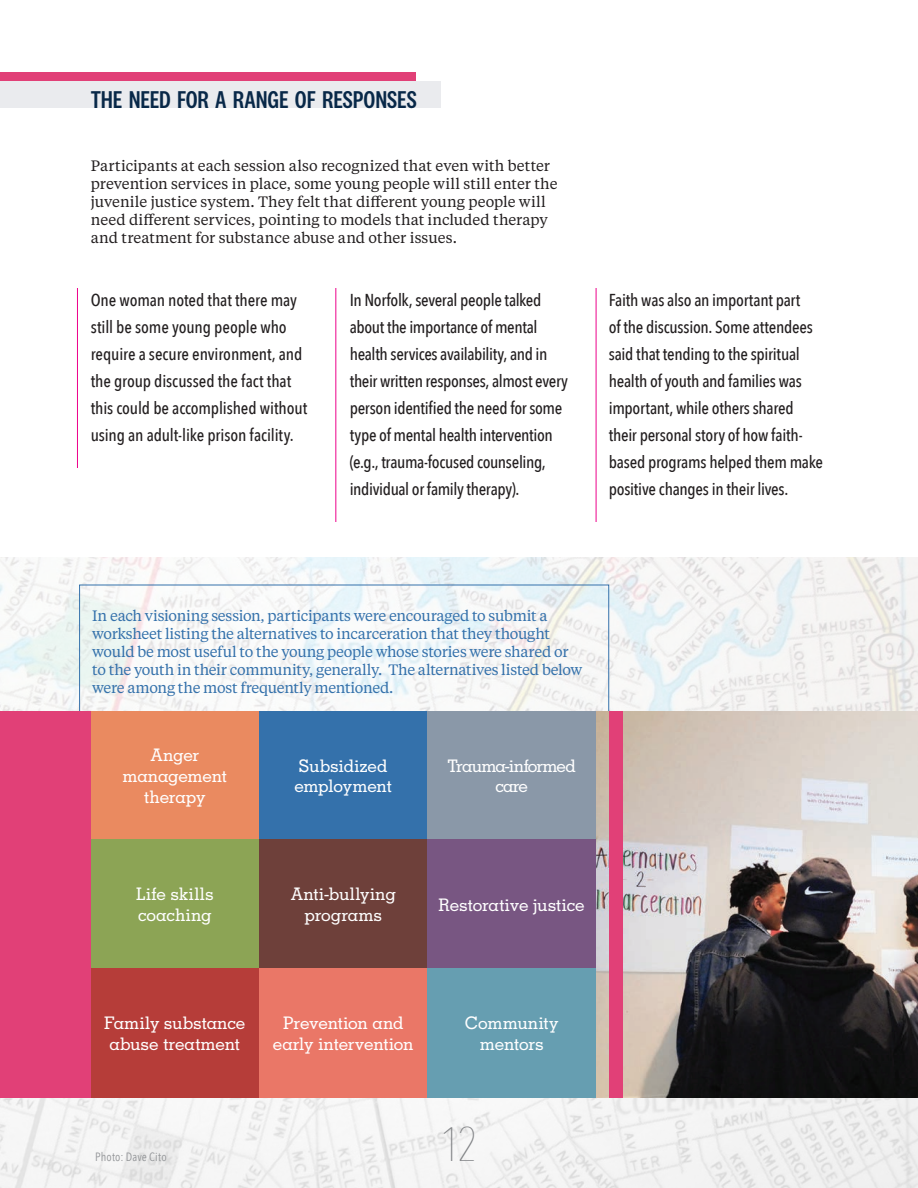
<style>
.page{position:relative;width:918px;height:1188px;background:#fff}
.page>*{position:absolute;margin:0;border:0;box-sizing:border-box;transform-origin:0 0}
.t1{font:200 48px "Avenir Next Condensed";color:#808285}
.t2{font:500 25.2px "National 2 Condensed";letter-spacing:-.005em;color:#082848}
.t3{font:500 17.25px/27px "Avenir Next Condensed";letter-spacing:-.015em;color:#231f20}
.t4{font:500 17.25px/20.7px "Memphis";letter-spacing:-.02em;color:#fff;text-align:center}
.t5{font:500 17.25px/20.7px "Memphis";letter-spacing:-.05em;color:#fff;text-align:center}
.t6{font:15px/18px "Tiempos Text";letter-spacing:-.02em;color:#3471ab}
.t7{font:15px/18px "Tiempos Text";color:#231f20}
.t8{font:12px "Avenir Next Condensed";letter-spacing:.015em;color:#939598}
</style>
<div class="page">
<img style="left:0;top:1098px;width:918px;height:90px">
<img style="left:0;top:558px;width:918px;height:153px">
<div style="left:79px;top:585px;width:530px;height:144px;border:1px solid #3471ab"></div>
<div style="left:0;top:72px;width:415px;height:9px;background:#e14077"></div>
<div style="left:0;top:81px;width:441px;height:27px;background:#eaebee"></div>
<img style="left:596px;top:711px;width:322px;height:387px">
<hr style="left:77px;top:288px;width:1px;height:180px;background:#ed028c">
<hr style="left:335px;top:288px;width:1px;height:234px;background:#ed028c">
<hr style="left:596px;top:288px;width:1px;height:234px;background:#ed028c">
<div style="left:91px;top:711px;width:168px;height:129px;background:#ea8a60"></div>
<div style="left:259px;top:711px;width:169px;height:129px;background:#3471ab"></div>
<div style="left:428px;top:711px;width:168px;height:129px;background:#8a98a8"></div>
<div style="left:91px;top:840px;width:168px;height:128px;background:#8ca455"></div>
<div style="left:259px;top:840px;width:169px;height:128px;background:#6e403a"></div>
<div style="left:428px;top:840px;width:168px;height:128px;background:#785682"></div>
<div style="left:91px;top:968px;width:168px;height:130px;background:#b63d39"></div>
<div style="left:259px;top:968px;width:169px;height:130px;background:#ea7767"></div>
<div style="left:428px;top:968px;width:168px;height:130px;background:#669eb1"></div>
<div style="left:609px;top:711px;width:14px;height:387px;background:#e14077"></div>
<div style="left:0;top:711px;width:91px;height:387px;background:#e14077"></div>
<h2 class="t2" style="left:91px;top:86px;width:328px">THE NEED FOR A RANGE OF RESPONSES</h2>
<p class="t7" style="left:91px;top:156px;width:468px">Participants at each session also recognized that even with better prevention services in place, some young people will still enter the juvenile justice system. They felt that different young people will need different services, pointing to models that included therapy and treatment for substance abuse and other issues.</p>
<p class="t3" style="left:91px;top:286px;width:218px">One woman noted that there may still be some young people who require a secure environment, and the group discussed the fact that this could be accomplished without using an adult-like prison facility.</p>
<p class="t3" style="left:350px;top:286px;width:220px">In Norfolk, several people talked about the importance of mental health services availability, and in their written responses, almost every person identified the need for some type of mental health intervention (e.g., trauma-focused counseling, individual or family therapy).</p>
<p class="t3" style="left:609px;top:286px;width:216px">Faith was also an important part<br>of the discussion. Some attendees said that tending to the spiritual health of youth and families was important, while others shared their personal story of how faith&shy;based programs helped them make positive changes in their lives.</p>
<p class="t6" style="left:92px;top:606px;width:492px">In each visioning session, participants were encouraged to submit a worksheet listing the alternatives to incarceration that they thought would be most useful to the young people whose stories were shared or to the youth in their community, generally. The alternatives listed below were among the most frequently mentioned.</p>
<p class="t4" style="left:123px;top:744px;width:106px">Anger management therapy</p>
<p class="t4" style="left:294px;top:755px;width:99px;text-align:left">Subsidized employment</p>
<p class="t5" style="left:448px;top:755px;width:130px">Trauma-informed care</p>
<p class="t4" style="left:136px;top:883px;width:79px;text-align:left">Life skills coaching</p>
<p class="t4" style="left:291px;top:883px;width:107px">Anti-bullying programs</p>
<p class="t4" style="left:439px;top:894px;width:148px">Restorative justice</p>
<p class="t4" style="left:104px;top:1013px;width:143px">Family substance abuse treatment</p>
<p class="t4" style="left:273px;top:1013px;width:142px">Prevention and early intervention</p>
<p class="t4" style="left:465px;top:1013px;width:95px">Community mentors</p>
<p class="t8" style="left:95px;top:1147px;width:73px">Photo: Dave Cito</p>
<h1 class="t1" style="left:439px;top:1116px;width:41px">12</h1>
</div>
